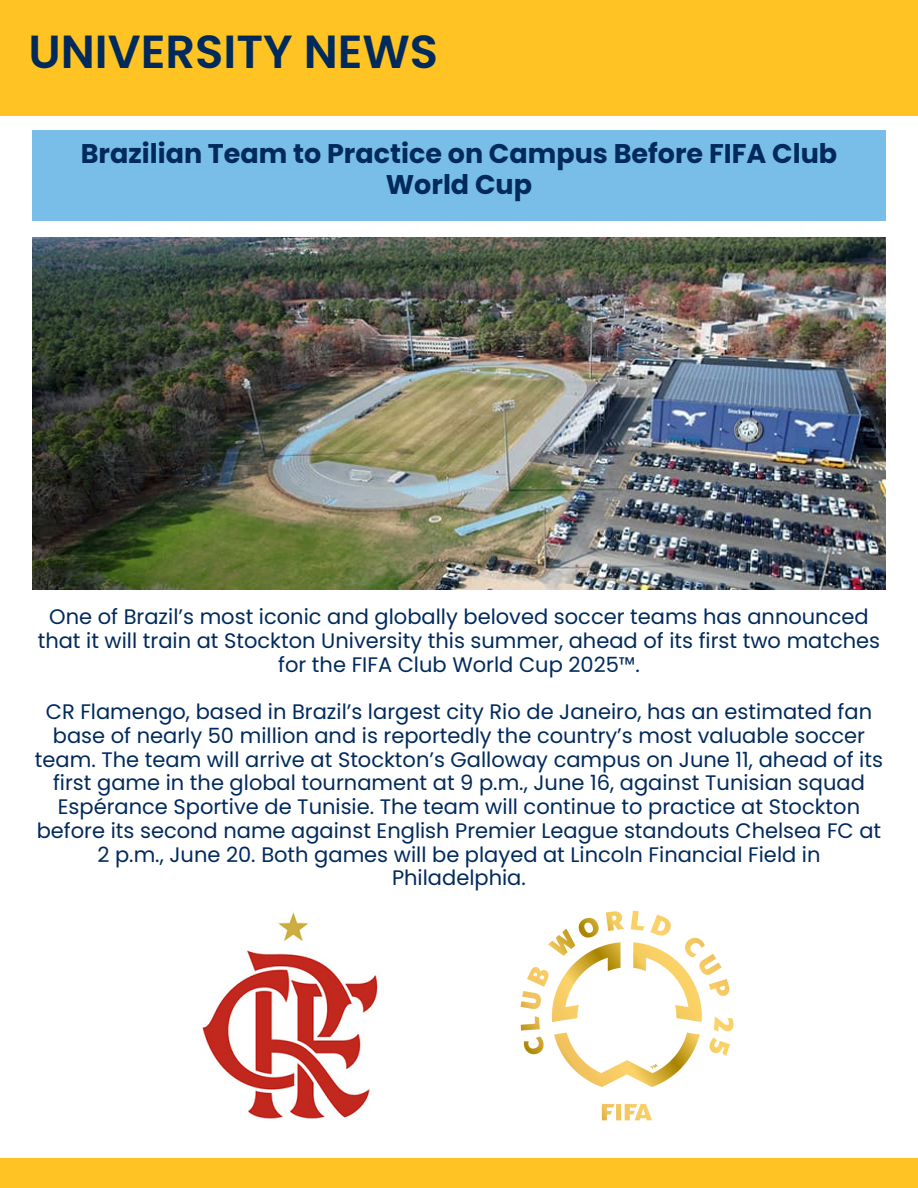
<style>
.page{position:relative;width:918px;height:1188px;background:#fff}
.page>*{position:absolute;margin:0;border:0;box-sizing:border-box;transform-origin:0 0}
.t1{font:600 46.35px "Poppins";color:#002a5c}
.t2{font:700 27px/30.3px "Poppins";color:#002a5c;text-align:center}
.t3{font:21px/23.7px "Poppins";color:#002a5c;text-align:center}
</style>
<div class="page">
<div style="left:32px;top:131px;width:853px;height:90px;background:#79bde9"></div>
<div style="left:0;top:1158px;width:918px;height:30px;background:#ffc423"></div>
<div style="left:0;top:0;width:918px;height:115px;background:#ffc423"></div>
<img style="left:32px;top:237px;width:853px;height:352px">
<img style="left:202px;top:912px;width:176px;height:207px">
<img style="left:520px;top:910px;width:214px;height:211px">
<p class="t1" style="left:28px;top:20px;width:411px">UNIVERSITY NEWS</p>
<p class="t2" style="left:81px;top:139px;width:758px">Brazilian Team to Practice on Campus Before FIFA Club<br>World Cup</p>
<h1 class="t3" style="left:38px;top:605px;width:844px">One of Brazil’s most iconic and globally beloved soccer teams has announced that it will train at Stockton University this summer, ahead of its first two matches for the FIFA Club World Cup 2025™.</h1>
<h2 class="t3" style="left:35px;top:700px;width:850px">CR Flamengo, based in Brazil’s largest city Rio de Janeiro, has an estimated fan base of nearly 50 million and is reportedly the country’s most valuable soccer team. The team will arrive at Stockton’s Galloway campus on June 11, ahead of its first game in the global tournament at 9 p.m., June 16, against Tunisian squad Espérance Sportive de Tunisie. The team will continue to practice at Stockton before its second name against English Premier League standouts Chelsea FC at 2 p.m., June 20. Both games will be played at Lincoln Financial Field in Philadelphia.</h2>
</div>
